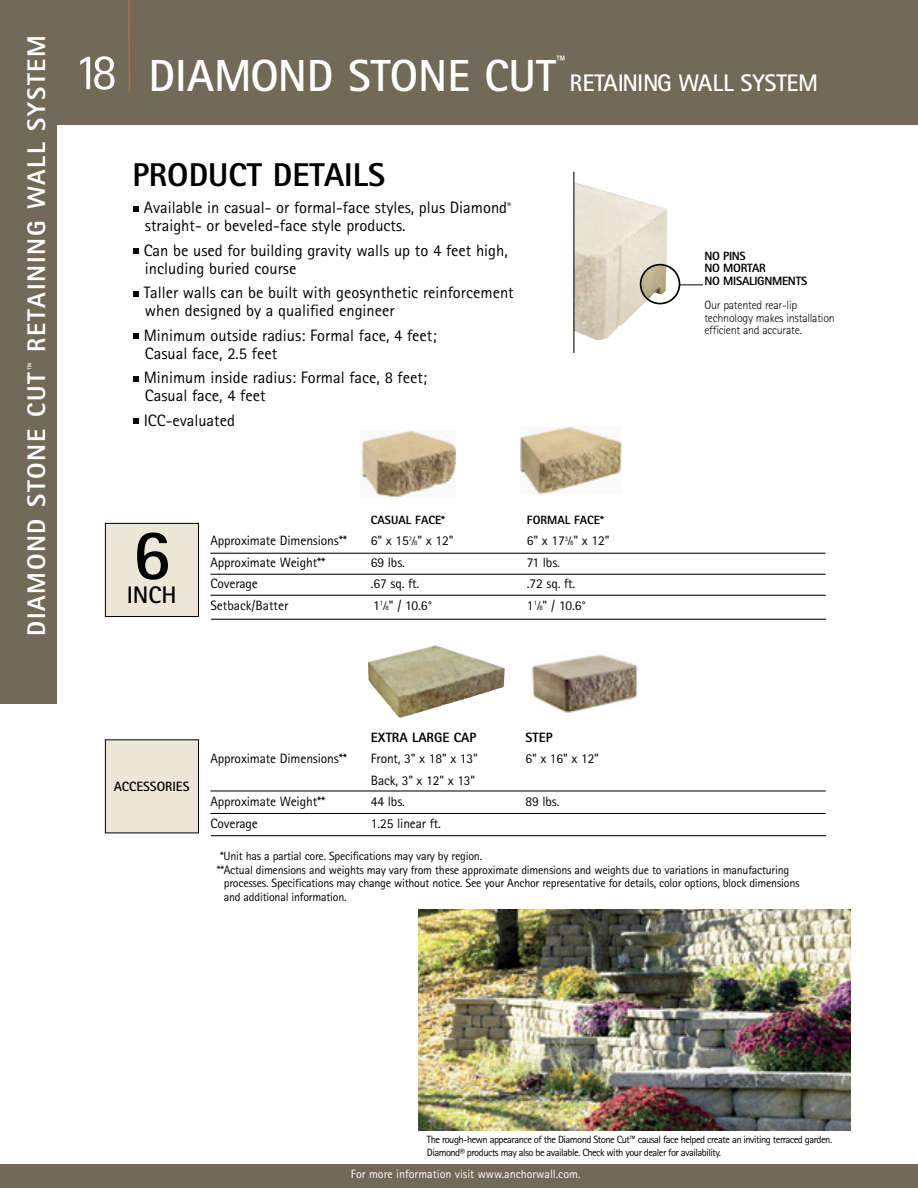
<style>
.page{position:relative;width:918px;height:1188px;background:#fff}
.page>*{position:absolute;margin:0;border:0;box-sizing:border-box;transform-origin:0 0}
.t1{font:700 72px "Rotis Sans Serif";color:#000}
.t2{font:51px "Rotis Sans Serif";color:#fff}
.t3{font:700 45px "Rotis Sans Serif";color:#fff}
.t4{font:800 33px "Rotis Sans Serif";color:#000}
.t5{font:800 25.5px "Rotis Sans Serif";letter-spacing:.065em;color:#fff}
.t6{font:700 24px "Rotis Sans Serif";letter-spacing:-.02em;color:#fff}
.t7{font:700 24px "Rotis Sans Serif";color:#000}
.t8{font:16.5px/18px "Rotis Sans Serif";color:#000}
.t9{font:800 16.5px "Rotis Sans Serif";color:#fff}
.t10{font:13.5px "Rotis Sans Serif";letter-spacing:-.01em;color:#000}
.t11{font:800 13.5px "Rotis Sans Serif";color:#000}
.t12{font:700 13.5px "Rotis Sans Serif";color:#000}
.t13{font:12px "Rotis Sans Serif";letter-spacing:-.02em;color:#000}
.t14{font:300 12px/12.3px "Rotis Sans Serif";letter-spacing:-.02em;color:#000}
.t15{font:12px "Rotis Sans Serif";color:#fff}
.t16{font:800 12px/12.3px "Rotis Sans Serif";letter-spacing:-.02em;color:#000}
.t17{font:800 12px "Rotis Sans Serif";color:#000}
.t18{font:10.5px/13.5px "Rotis Sans Serif";letter-spacing:-.05em;color:#000}
.s1{font-size:6.75px}
</style>
<div class="page">
<div style="left:0;top:0;width:918px;height:124px;background:#726957"></div>
<hr style="left:129px;top:0;width:1px;height:92px;background:#b8744f">
<div style="left:0;top:1164px;width:918px;height:24px;background:#726957"></div>
<div style="left:0;top:0;width:57px;height:704px;background:#726957"></div>
<svg style="left:133px;top:418px;width:6px;height:6px"></svg>
<svg style="left:133px;top:376px;width:6px;height:6px"></svg>
<svg style="left:133px;top:333px;width:6px;height:6px"></svg>
<svg style="left:133px;top:291px;width:6px;height:6px"></svg>
<svg style="left:133px;top:248px;width:6px;height:6px"></svg>
<svg style="left:133px;top:206px;width:6px;height:6px"></svg>
<img style="left:521px;top:426px;width:100px;height:68px">
<img style="left:361px;top:431px;width:94px;height:66px">
<hr style="left:210px;top:553px;width:616px;height:1px;background:#000">
<hr style="left:210px;top:574px;width:616px;height:1px;background:#000">
<hr style="left:210px;top:595px;width:616px;height:1px;background:#000">
<hr style="left:211px;top:619px;width:615px;height:1px;background:#000">
<div style="left:106px;top:524px;width:92px;height:92px;background:#ece7d8"></div>
<div style="left:105px;top:523px;width:94px;height:94px;border:1px solid #000"></div>
<hr style="left:210px;top:790px;width:616px;height:2px;background:#000">
<hr style="left:210px;top:813px;width:616px;height:1px;background:#000">
<hr style="left:211px;top:835px;width:615px;height:1px;background:#000">
<div style="left:106px;top:740px;width:92px;height:93px;background:#ece7d8"></div>
<div style="left:105px;top:739px;width:94px;height:94px;border:1px solid #000"></div>
<svg style="left:367px;top:659px;width:138px;height:59px"></svg>
<img style="left:368px;top:645px;width:110px;height:17px">
<img style="left:531px;top:654px;width:107px;height:59px">
<svg style="left:574px;top:182px;width:129px;height:159px"></svg>
<hr style="left:573px;top:172px;width:1px;height:181px;background:#000">
<img style="left:418px;top:909px;width:432px;height:221px">
<h3 class="t5" style="left:28px;top:636px;width:603px;rotate:-90deg">DIAMOND STONE CUT<sup>™</sup> RETAINING WALL SYSTEM</h3>
<h2 class="t2" style="left:74px;top:54px;width:45px">18</h2>
<p class="t9" style="left:556px;top:55px;width:12px">™</p>
<h3 class="t3" style="left:148px;top:60px;width:409px">DIAMOND STONE CUT</h3>
<h3 class="t6" style="left:570px;top:74px;width:250px">RETAINING WALL SYSTEM</h3>
<h3 class="t4" style="left:132px;top:163px;width:254px">PRODUCT DETAILS</h3>
<p class="t8" style="left:144px;top:200px;width:369px">Available in casual- or formal-face styles, plus Diamond<sup>® </sup>straight- or beveled-face style products.</p>
<p class="t8" style="left:144px;top:243px;width:366px">Can be used for building gravity walls up to 4 feet high, including buried course</p>
<p class="t8" style="left:144px;top:285px;width:372px">Taller walls can be built with geosynthetic reinforcement when designed by a qualified engineer</p>
<p class="t8" style="left:144px;top:328px;width:294px">Minimum outside radius: Formal face, 4 feet;<br>Casual face, 2.5 feet</p>
<p class="t8" style="left:144px;top:370px;width:285px">Minimum inside radius: Formal face, 8 feet;<br>Casual face, 4 feet</p>
<p class="t8" style="left:144px;top:413px;width:93px">ICC-evaluated</p>
<p class="t16" style="left:704px;top:251px;width:104px">NO PINS<br>NO MORTAR<br>NO MISALIGNMENTS</p>
<p class="t14" style="left:704px;top:300px;width:132px">Our patented rear-lip technology makes installation efficient and accurate.</p>
<h1 class="t1" style="left:132px;top:529px;width:40px">6</h1>
<h3 class="t7" style="left:127px;top:587px;width:51px">INCH</h3>
<p class="t17" style="left:371px;top:516px;width:76px">CASUAL FACE*</p>
<p class="t17" style="left:527px;top:516px;width:79px">FORMAL FACE*</p>
<p class="t10" style="left:210px;top:536px;width:138px">Approximate Dimensions**</p>
<p class="t10" style="left:371px;top:536px;width:84px">6" x 15<sup>7</sup>⁄<span class="s1">8</span>" x 12"</p>
<p class="t10" style="left:527px;top:536px;width:84px">6" x 17<sup>3</sup>⁄<span class="s1">8</span>" x 12"</p>
<p class="t10" style="left:210px;top:558px;width:116px">Approximate Weight**</p>
<p class="t10" style="left:371px;top:558px;width:36px">69 lbs.</p>
<p class="t10" style="left:527px;top:558px;width:35px">71 lbs.</p>
<p class="t10" style="left:210px;top:579px;width:49px">Coverage</p>
<p class="t10" style="left:371px;top:579px;width:50px">.67 sq. ft.</p>
<p class="t10" style="left:527px;top:579px;width:50px">.72 sq. ft.</p>
<p class="t10" style="left:210px;top:601px;width:79px">Setback/Batter</p>
<p class="t10" style="left:373px;top:601px;width:61px">1<sup>1</sup>⁄<span class="s1">8</span>" / 10.6°</p>
<p class="t10" style="left:527px;top:601px;width:61px">1<sup>1</sup>⁄<span class="s1">8</span>" / 10.6°</p>
<p class="t12" style="left:114px;top:781px;width:77px">ACCESSORIES</p>
<p class="t11" style="left:371px;top:732px;width:107px">EXTRA LARGE CAP</p>
<p class="t11" style="left:525px;top:732px;width:29px">STEP</p>
<p class="t10" style="left:210px;top:754px;width:138px">Approximate Dimensions**</p>
<p class="t10" style="left:371px;top:754px;width:108px">Front, 3" x 18" x 13"</p>
<p class="t10" style="left:525px;top:754px;width:75px">6" x 16" x 12"</p>
<p class="t10" style="left:371px;top:775px;width:106px">Back, 3" x 12" x 13"</p>
<p class="t10" style="left:210px;top:797px;width:116px">Approximate Weight**</p>
<p class="t10" style="left:371px;top:797px;width:36px">44 lbs.</p>
<p class="t10" style="left:525px;top:797px;width:36px">89 lbs.</p>
<p class="t10" style="left:210px;top:818px;width:49px">Coverage</p>
<p class="t10" style="left:371px;top:818px;width:72px">1.25 linear ft.</p>
<p class="t13" style="left:220px;top:852px;width:264px">*Unit has a partial core. Specifications may vary by region.</p>
<p class="t13" style="left:217px;top:865px;width:574px">**Actual dimensions and weights may vary from these approximate dimensions and weights due to variations in manufacturing</p>
<p class="t13" style="left:224px;top:879px;width:577px">processes. Specifications may change without notice. See your Anchor representative for details, color options, block dimensions</p>
<p class="t13" style="left:224px;top:892px;width:124px">and additional information.</p>
<p class="t18" style="left:427px;top:1134px;width:407px">The rough-hewn appearance of the Diamond Stone Cut™ causal face helped create an inviting terraced garden.<br>Diamond® products may also be available. Check with your dealer for availability.</p>
<p class="t15" style="left:351px;top:1170px;width:231px">For more information visit www.anchorwall.com.</p>
</div>
